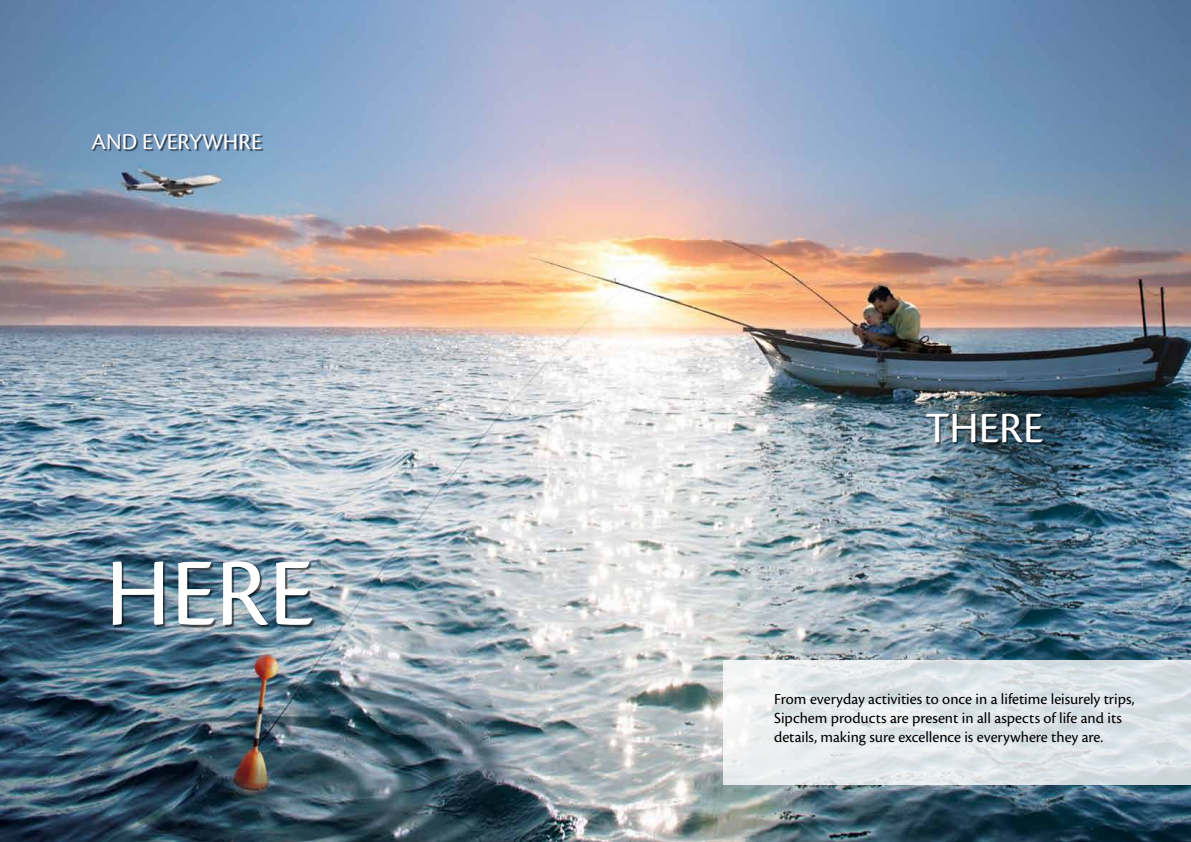
<style>
.page{position:relative;width:1191px;height:842px;background:#fff}
.page>*{position:absolute;margin:0;border:0;box-sizing:border-box;transform-origin:0 0}
.t1{font:99.7px "Cronos Pro";color:#fff}
.t2{font:45px "Cronos Pro";letter-spacing:.005em;color:#fff}
.t3{font:23.6px "Cronos Pro";color:#fff}
.t4{font:16px/19.2px "Cronos Pro";color:#000}
</style>
<div class="page">
<img style="left:0;top:0;width:1191px;height:842px">
<svg style="left:723px;top:660px;width:468px;height:125px;background:#e0e6e9"></svg>
<div style="left:114px;top:563px;width:201px;height:65px;background:#000;opacity:.6"></div>
<div style="left:926px;top:414px;width:118px;height:31px;background:#000;opacity:.6"></div>
<div style="left:92px;top:135px;width:172px;height:17px;background:#000;opacity:.6"></div>
<h3 class="t3" style="left:91px;top:128px;width:172px">AND EVERYWHRE</h3>
<h1 class="t1" style="left:106px;top:536px;width:210px">HERE</h1>
<h2 class="t2" style="left:925px;top:402px;width:120px">THERE</h2>
<p class="t4" style="left:774px;top:689px;width:362px">From everyday activities to once in a lifetime leisurely trips,<br>Sipchem products are present in all aspects of life and its details, making sure excellence is everywhere they are.</p>
</div>
